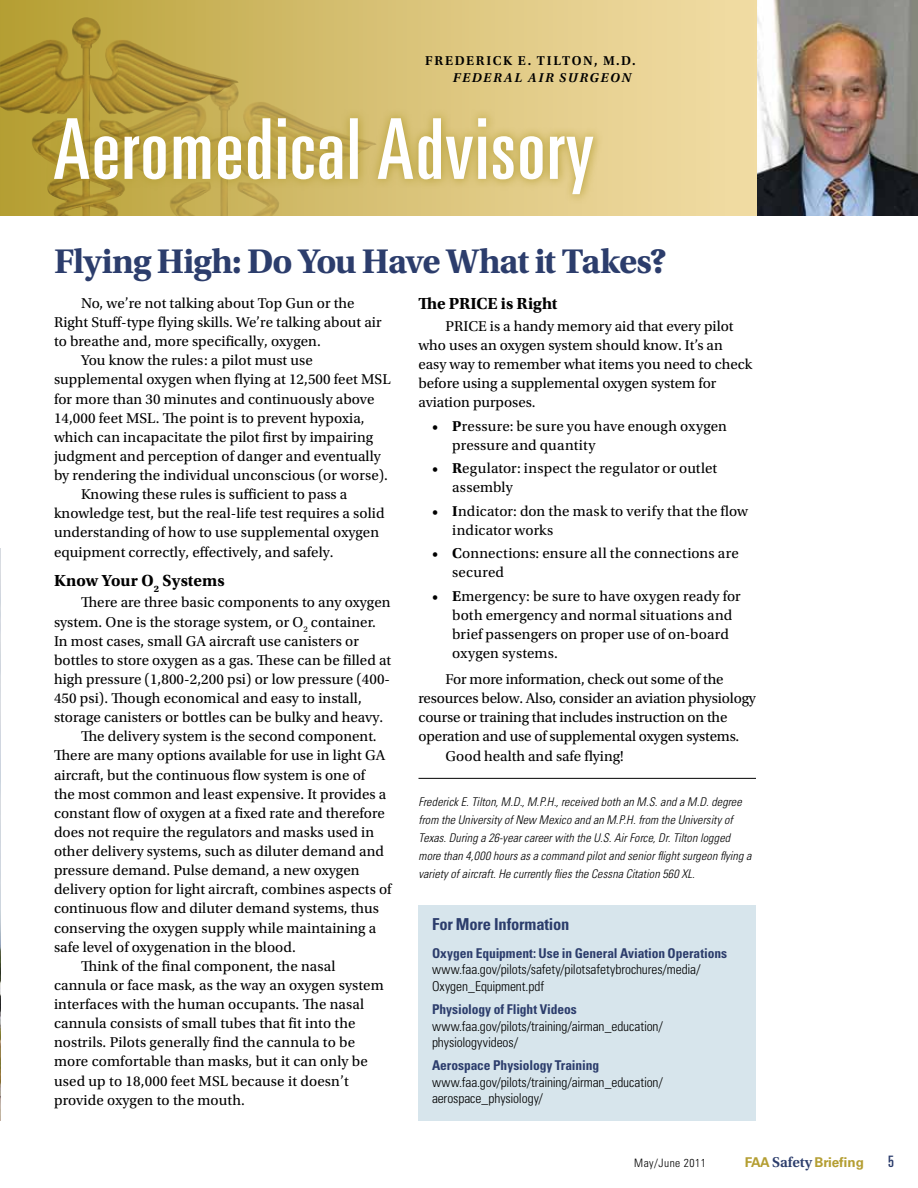
<style>
.page{position:relative;width:918px;height:1188px;background:#fff}
.page>*{position:absolute;margin:0;border:0;box-sizing:border-box;transform-origin:0 0}
.t1{font:700 36px "Utopia Std";letter-spacing:-.03em;color:#2c3d6c}
.t2{font:700 16.8px "Utopia Std";color:#000}
.t3{font:700 condensed 16.5px "Univers LT Std";letter-spacing:-.01em;color:#2c3d6c}
.t4{font:ultra-condensed 15.75px "Univers LT Std";color:#2c3d6c}
.t5{font:15px/19.2px "Utopia Std";letter-spacing:.005em;color:#000}
.t6{font:300 condensed 13.5px/16.5px "Univers LT Std";letter-spacing:-.005em;color:#000}
.t7{font:600 13.5px/16.2px "Utopia Std";letter-spacing:.13em;color:#000}
.t8{font:700 13.5px "Univers LT Std";color:#b49e32}
.t9{font:italic 300 condensed 12px/18px "Univers LT Std";letter-spacing:.005em;color:#000}
.t10{font:300 condensed 11.55px "Univers LT Std";letter-spacing:.04em;color:#000}
.s1{font-style:italic}
.s2{font-weight:700}
.s3{font-weight:700;color:#2c3d6c}
.s4{font-family:"Utopia Std";font-weight:600;font-size:15px;color:#2c3d6c}
</style>
<div class="page">
<img style="left:0;top:549px;width:1px;height:571px">
<hr style="left:418px;top:778px;width:338px;height:1px;background:#000">
<svg style="left:0;top:0;width:758px;height:216px;background:#dfc983"></svg>
<img style="left:758px;top:0;width:160px;height:216px">
<img style="left:0;top:17px;width:142px;height:199px">
<img style="left:73px;top:79px;width:304px;height:137px">
<svg style="left:44px;top:108px;width:559px;height:96px;background:#ccb464"></svg>
<svg style="left:54px;top:118px;width:539px;height:76px"></svg>
<div style="left:418px;top:905px;width:338px;height:215px;background:#d7e5ec"></div>
<p class="t7" style="left:453px;top:53px;width:184px;text-indent:-28px">FREDERICK E. TILTON, M.D.<br><span class="s1">FEDERAL AIR SURGEON</span></p>
<p class="t1" style="left:54px;top:240px;width:615px">Flying High: Do You Have What it Takes?</p>
<p class="t5" style="left:81px;top:294px;width:275px">No, we’re not talking about Top Gun or the</p>
<p class="t5" style="left:54px;top:313px;width:329px">Right Stuff-type flying skills. We’re talking about air</p>
<p class="t5" style="left:54px;top:332px;width:268px">to breathe and, more specifically, oxygen.</p>
<p class="t5" style="left:81px;top:351px;width:233px">You know the rules: a pilot must use</p>
<p class="t5" style="left:54px;top:370px;width:338px">supplemental oxygen when flying at 12,500 feet MSL</p>
<p class="t5" style="left:54px;top:389px;width:322px">for more than 30 minutes and continuously above</p>
<p class="t5" style="left:54px;top:408px;width:312px">14,000 feet MSL. The point is to prevent hypoxia,</p>
<p class="t5" style="left:54px;top:428px;width:321px">which can incapacitate the pilot first by impairing</p>
<p class="t5" style="left:54px;top:447px;width:328px">judgment and perception of danger and eventually</p>
<p class="t5" style="left:54px;top:466px;width:336px">by rendering the individual unconscious (or worse).</p>
<p class="t5" style="left:81px;top:485px;width:268px">Knowing these rules is sufficient to pass a</p>
<p class="t5" style="left:54px;top:504px;width:332px">knowledge test, but the real-life test requires a solid</p>
<p class="t5" style="left:54px;top:523px;width:327px">understanding of how to use supplemental oxygen</p>
<p class="t5" style="left:54px;top:542px;width:281px">equipment correctly, effectively, and safely.</p>
<p class="t2" style="left:54px;top:571px;width:172px">Know Your O<sub>2</sub> Systems</p>
<p class="t5" style="left:81px;top:593px;width:311px">There are three basic components to any oxygen</p>
<p class="t5" style="left:54px;top:612px;width:323px">system. One is the storage system, or O<sub>2</sub> container.</p>
<p class="t5" style="left:54px;top:631px;width:306px">In most cases, small GA aircraft use canisters or</p>
<p class="t5" style="left:54px;top:651px;width:339px">bottles to store oxygen as a gas. These can be filled at</p>
<p class="t5" style="left:54px;top:670px;width:338px">high pressure (1,800-2,200 psi) or low pressure (400-</p>
<p class="t5" style="left:54px;top:689px;width:309px">450 psi). Though economical and easy to install,</p>
<p class="t5" style="left:54px;top:708px;width:331px">storage canisters or bottles can be bulky and heavy.</p>
<p class="t5" style="left:81px;top:727px;width:297px">The delivery system is the second component.</p>
<p class="t5" style="left:54px;top:746px;width:333px">There are many options available for use in light GA</p>
<p class="t5" style="left:54px;top:765px;width:313px">aircraft, but the continuous flow system is one of</p>
<p class="t5" style="left:54px;top:784px;width:334px">the most common and least expensive. It provides a</p>
<p class="t5" style="left:54px;top:804px;width:332px">constant flow of oxygen at a fixed rate and therefore</p>
<p class="t5" style="left:54px;top:823px;width:322px">does not require the regulators and masks used in</p>
<p class="t5" style="left:54px;top:842px;width:332px">other delivery systems, such as diluter demand and</p>
<p class="t5" style="left:54px;top:861px;width:307px">pressure demand. Pulse demand, a new oxygen</p>
<p class="t5" style="left:54px;top:880px;width:339px">delivery option for light aircraft, combines aspects of</p>
<p class="t5" style="left:54px;top:899px;width:327px">continuous flow and diluter demand systems, thus</p>
<p class="t5" style="left:54px;top:918px;width:324px">conserving the oxygen supply while maintaining a</p>
<p class="t5" style="left:54px;top:937px;width:243px">safe level of oxygenation in the blood.</p>
<p class="t5" style="left:81px;top:957px;width:256px">Think of the final component, the nasal</p>
<p class="t5" style="left:54px;top:976px;width:331px">cannula or face mask, as the way an oxygen system</p>
<p class="t5" style="left:54px;top:995px;width:312px">interfaces with the human occupants. The nasal</p>
<p class="t5" style="left:54px;top:1014px;width:303px">cannula consists of small tubes that fit into the</p>
<p class="t5" style="left:54px;top:1033px;width:303px">nostrils. Pilots generally find the cannula to be</p>
<p class="t5" style="left:54px;top:1052px;width:315px">more comfortable than masks, but it can only be</p>
<p class="t5" style="left:54px;top:1071px;width:296px">used up to 18,000 feet MSL because it doesn’t</p>
<p class="t5" style="left:54px;top:1090px;width:192px">provide oxygen to the mouth.</p>
<p class="t2" style="left:418px;top:294px;width:141px">The PRICE is Right</p>
<p class="t5" style="left:418px;top:316px;width:335px;text-indent:27px">PRICE is a handy memory aid that every pilot who uses an oxygen system should know. It’s an easy way to remember what items you need to check before using a supplemental oxygen system for aviation purposes.</p>
<p class="t5" style="left:452px;top:416px;width:276px;text-indent:-20px">• <span class="s2">P</span>ressure: be sure you have enough oxygen pressure and quantity</p>
<p class="t5" style="left:452px;top:459px;width:267px;text-indent:-20px">• <span class="s2">R</span>egulator: inspect the regulator or outlet assembly</p>
<p class="t5" style="left:452px;top:501px;width:297px;text-indent:-20px">• <span class="s2">I</span>ndicator: don the mask to verify that the flow indicator works</p>
<p class="t5" style="left:452px;top:544px;width:288px;text-indent:-20px">• <span class="s2">C</span>onnections: ensure all the connections are secured</p>
<p class="t5" style="left:452px;top:587px;width:290px;text-indent:-20px">• <span class="s2">E</span>mergency: be sure to have oxygen ready for both emergency and normal situations and brief passengers on proper use of on-board oxygen systems.</p>
<p class="t5" style="left:446px;top:670px;width:280px">For more information, check out some of the</p>
<p class="t5" style="left:418px;top:689px;width:339px">resources below. Also, consider an aviation physiology</p>
<p class="t5" style="left:418px;top:708px;width:310px">course or training that includes instruction on the</p>
<p class="t5" style="left:418px;top:727px;width:322px">operation and use of supplemental oxygen systems.</p>
<p class="t5" style="left:446px;top:746px;width:180px">Good health and safe flying!</p>
<p class="t9" style="left:418px;top:792px;width:334px">Frederick E. Tilton, M.D., M.P.H., received both an M.S. and a M.D. degree from the University of New Mexico and an M.P.H. from the University of Texas. During a 26-year career with the U.S. Air Force, Dr. Tilton logged more than 4,000 hours as a command pilot and senior flight surgeon flying a variety of aircraft. He currently flies the Cessna Citation 560 XL.</p>
<p class="t3" style="left:432px;top:914px;width:139px">For More Information</p>
<p class="t6" style="left:432px;top:945px;width:297px"><span class="s3">Oxygen Equipment: Use in General Aviation Operations </span>www.faa.gov/pilots/safety/pilotsafetybrochures/media/<br>Oxygen_Equipment.pdf</p>
<p class="t6" style="left:432px;top:1001px;width:233px"><span class="s3">Physiology of Flight Videos </span>www.faa.gov/pilots/training/airman_education/ physiologyvideos/</p>
<p class="t6" style="left:432px;top:1057px;width:233px"><span class="s3">Aerospace Physiology Training </span>www.faa.gov/pilots/training/airman_education/ aerospace_physiology/</p>
<p class="t10" style="left:634px;top:1156px;width:73px">May/June 2011</p>
<p class="t8" style="left:745px;top:1154px;width:121px">FAA <span class="s4">SAFETY</span>Briefing</p>
<p class="t4" style="left:888px;top:1152px;width:7px">5</p>
</div>
